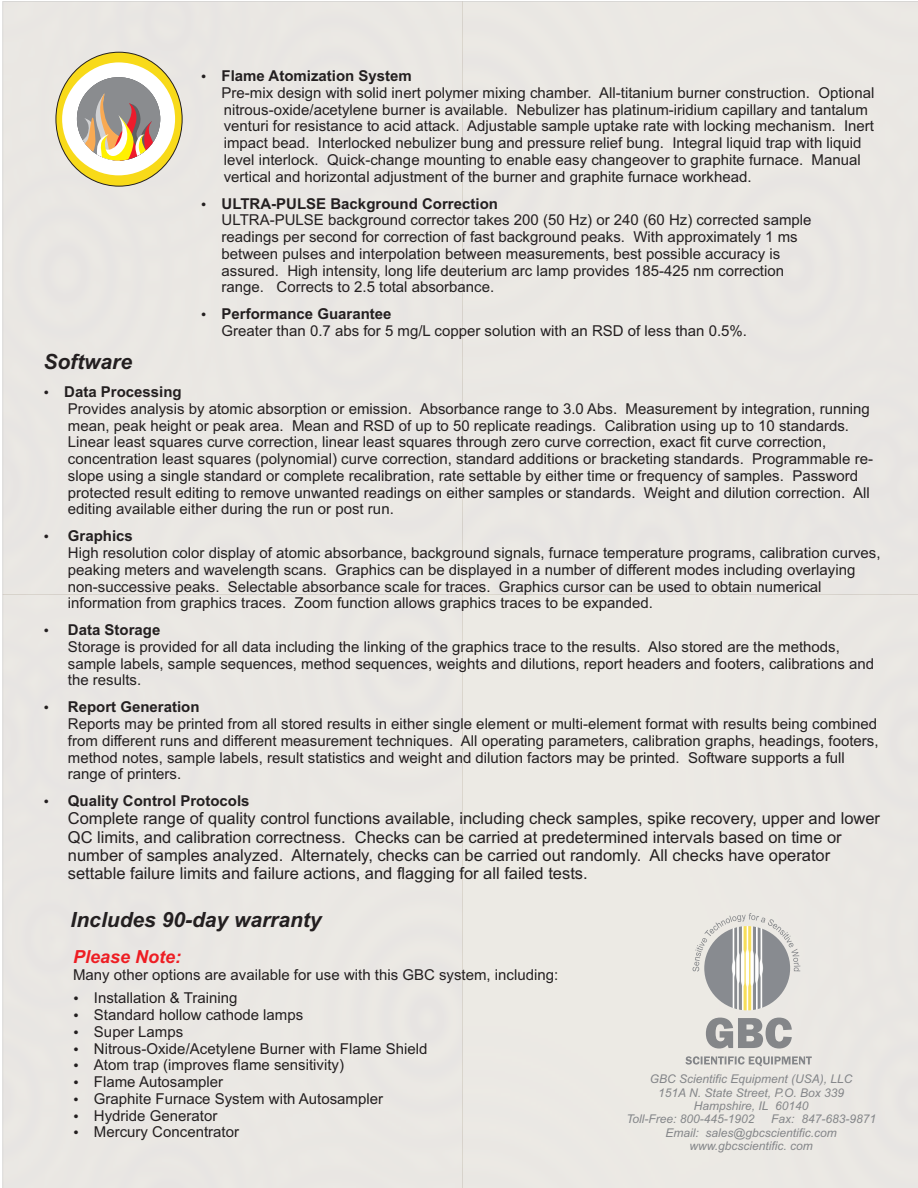
<style>
.page{position:relative;width:918px;height:1188px;background:#fff}
.page>*{position:absolute;margin:0;border:0;box-sizing:border-box;transform-origin:0 0}
.t1{font:italic 700 21px "Arial";color:#231f20}
.t2{font:italic 700 18px "Arial";color:#ee1d23}
.t3{font:16.5px/18.5px "Arial";color:#231f20}
.t4{font:15px/16.8px "Arial";color:#231f20}
.t5{font:700 15px "Arial";color:#231f20}
.t6{font:italic 12px "Arial";color:#848689}
</style>
<div class="page">
<div style="left:2px;top:1px;width:916px;height:1187px;background:#eae7e3"></div>
<div style="left:56px;top:52px;width:126px;height:134px;background:#f8da19;border:1px solid #231f20;border-radius:50%"></div>
<div style="left:62px;top:62px;width:113px;height:113px;background:#fff;border:3px solid #fff;border-radius:50%"></div>
<div style="left:77px;top:77px;width:83px;height:84px;background:#8a8c8f;border-radius:50%"></div>
<svg style="left:82px;top:93px;width:71px;height:68px"></svg>
<img style="left:704px;top:926px;width:86px;height:84px;border-radius:50%">
<svg style="left:693px;top:913px;width:107px;height:58px;background:#c5c5c0"></svg>
<svg style="left:685px;top:1018px;width:127px;height:48px;background:#c5c4c2"></svg>
<svg style="left:202px;top:75px;width:4px;height:3px"></svg>
<svg style="left:202px;top:202px;width:4px;height:4px"></svg>
<svg style="left:202px;top:313px;width:4px;height:3px"></svg>
<svg style="left:45px;top:535px;width:3px;height:4px"></svg>
<svg style="left:74px;top:1014px;width:4px;height:3px"></svg>
<svg style="left:74px;top:997px;width:4px;height:4px"></svg>
<svg style="left:74px;top:1030px;width:4px;height:4px"></svg>
<svg style="left:74px;top:1047px;width:4px;height:4px"></svg>
<svg style="left:74px;top:1064px;width:4px;height:4px"></svg>
<svg style="left:74px;top:1081px;width:4px;height:3px"></svg>
<svg style="left:74px;top:1098px;width:4px;height:3px"></svg>
<svg style="left:74px;top:1114px;width:4px;height:4px"></svg>
<svg style="left:74px;top:1131px;width:4px;height:4px"></svg>
<p class="t5" style="left:222px;top:70px;width:192px">Flame Atomization System</p>
<p class="t4" style="left:222px;top:86px;width:654px">Pre-mix design with solid inert polymer mixing chamber. All-titanium burner construction. Optional nitrous-oxide/acetylene burner is available. Nebulizer has platinum-iridium capillary and tantalum venturi for resistance to acid attack. Adjustable sample uptake rate with locking mechanism. Inert impact bead. Interlocked nebulizer bung and pressure relief bung. Integral liquid trap with liquid level interlock. Quick-change mounting to enable easy changeover to graphite furnace. Manual vertical and horizontal adjustment of the burner and graphite furnace workhead.</p>
<p class="t5" style="left:222px;top:198px;width:278px">ULTRA-PULSE Background Correction</p>
<p class="t4" style="left:222px;top:213px;width:591px">ULTRA-PULSE background corrector takes 200 (50 Hz) or 240 (60 Hz) corrected sample readings per second for correction of fast background peaks. With approximately 1 ms between pulses and interpolation between measurements, best possible accuracy is assured. High intensity, long life deuterium arc lamp provides 185-425 nm correction range. Corrects to 2.5 total absorbance.</p>
<p class="t5" style="left:222px;top:308px;width:172px">Performance Guarantee</p>
<p class="t4" style="left:222px;top:324px;width:527px">Greater than 0.7 abs for 5 mg/L copper solution with an RSD of less than 0.5%.</p>
<h1 class="t1" style="left:43px;top:354px;width:90px">Software</h1>
<p class="t5" style="left:64px;top:386px;width:119px">Data Processing</p>
<p class="t4" style="left:68px;top:402px;width:807px">Provides analysis by atomic absorption or emission. Absorbance range to 3.0 Abs. Measurement by integration, running mean, peak height or peak area. Mean and RSD of up to 50 replicate readings. Calibration using up to 10 standards.<br>Linear least squares curve correction, linear least squares through zero curve correction, exact fit curve correction, concentration least squares (polynomial) curve correction, standard additions or bracketing standards. Programmable re&shy;slope using a single standard or complete recalibration, rate settable by either time or frequency of samples. Password protected result editing to remove unwanted readings on either samples or standards. Weight and dilution correction. All editing available either during the run or post run.</p>
<p class="t5" style="left:68px;top:530px;width:67px">Graphics</p>
<p class="t4" style="left:68px;top:546px;width:814px">High resolution color display of atomic absorbance, background signals, furnace temperature programs, calibration curves, peaking meters and wavelength scans. Graphics can be displayed in a number of different modes including overlaying non-successive peaks. Selectable absorbance scale for traces. Graphics cursor can be used to obtain numerical information from graphics traces. Zoom function allows graphics traces to be expanded.</p>
<p class="t5" style="left:68px;top:624px;width:94px">Data Storage</p>
<p class="t4" style="left:68px;top:640px;width:808px">Storage is provided for all data including the linking of the graphics trace to the results. Also stored are the methods, sample labels, sample sequences, method sequences, weights and dilutions, report headers and footers, calibrations and the results.</p>
<p class="t5" style="left:68px;top:701px;width:133px">Report Generation</p>
<p class="t4" style="left:68px;top:717px;width:812px">Reports may be printed from all stored results in either single element or multi-element format with results being combined from different runs and different measurement techniques. All operating parameters, calibration graphs, headings, footers, method notes, sample labels, result statistics and weight and dilution factors may be printed. Software supports a full range of printers.</p>
<p class="t5" style="left:68px;top:795px;width:183px">Quality Control Protocols</p>
<p class="t3" style="left:68px;top:811px;width:814px">Complete range of quality control functions available, including check samples, spike recovery, upper and lower QC limits, and calibration correctness. Checks can be carried at predetermined intervals based on time or number of samples analyzed. Alternately, checks can be carried out randomly. All checks have operator settable failure limits and failure actions, and flagging for all failed tests.</p>
<h1 class="t1" style="left:71px;top:912px;width:252px">Includes 90-day warranty</h1>
<p class="t2" style="left:73px;top:949px;width:110px">Please Note:</p>
<p class="t4" style="left:94px;top:964px;width:466px;line-height:23.4px;text-indent:-21px">Many other options are available for use with this GBC system, including:<br>Installation &amp; Training</p>
<p class="t4" style="left:94px;top:1008px;width:335px">Standard hollow cathode lamps<br>Super Lamps<br>Nitrous-Oxide/Acetylene Burner with Flame Shield<br>Atom trap (improves flame sensitivity)<br>Flame Autosampler<br>Graphite Furnace System with Autosampler<br>Hydride Generator<br>Mercury Concentrator</p>
<p class="t6" style="left:650px;top:1074px;width:204px">GBC Scientific Equipment (USA), LLC</p>
<p class="t6" style="left:658px;top:1088px;width:188px">151A N. State Street, P.O. Box 339</p>
<p class="t6" style="left:694px;top:1101px;width:116px">Hampshire, IL 60140</p>
<p class="t6" style="left:626px;top:1115px;width:130px">Toll-Free: 800-445-1902</p>
<p class="t6" style="left:771px;top:1115px;width:106px">Fax: 847-683-9871</p>
<p class="t6" style="left:665px;top:1128px;width:173px">Email: sales@gbcscientific.com</p>
<p class="t6" style="left:690px;top:1141px;width:125px">www.gbcscientific. com</p>
</div>
